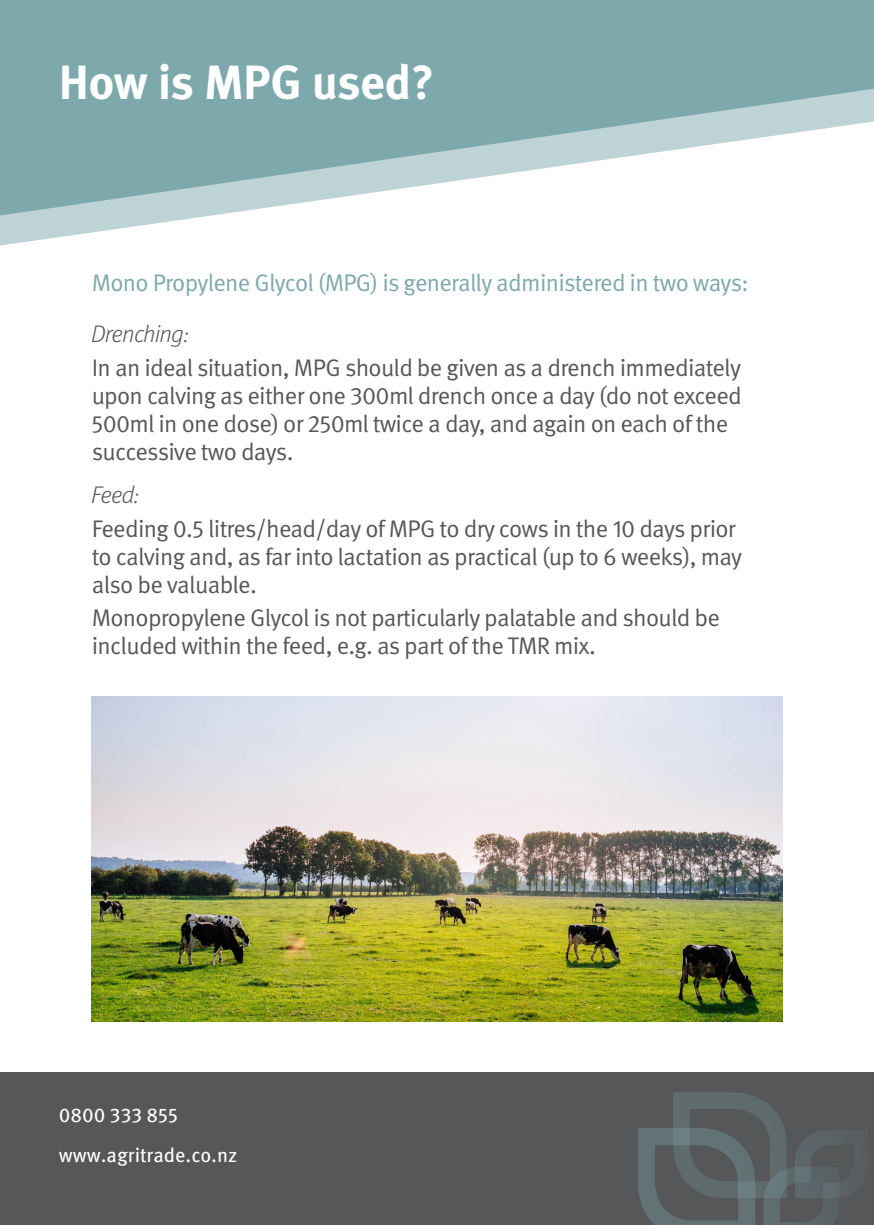
<style>
.page{position:relative;width:874px;height:1225px;background:#fff}
.page>*{position:absolute;margin:0;border:0;box-sizing:border-box;transform-origin:0 0}
.t1{font:700 48px "Meta Pro";letter-spacing:-.01em;color:#fff}
.t2{font:24px/28px "Meta Pro Norm";letter-spacing:-.03em;color:#555759}
.t3{font:24px "Meta Pro Norm";letter-spacing:-.03em;color:#7da8ac}
.t4{font:italic 300 24px "Meta Pro";letter-spacing:-.03em;color:#555759}
.t5{font:20px "Meta Pro";color:#fff}
</style>
<div class="page">
<svg style="left:0;top:215px;width:214px;height:30px;fill:#c6d9da"></svg>
<svg style="left:0;top:0;width:873px;height:215px;fill:#7da8ac"></svg>
<div style="left:0;top:1072px;width:873px;height:153px;background:#555759"></div>
<img style="left:638px;top:1092px;width:208px;height:133px">
<img style="left:92px;top:697px;width:689px;height:324px">
<p class="t1" style="left:59px;top:52px;width:377px">How is MPG used?</p>
<p class="t3" style="left:92px;top:265px;width:658px">Mono Propylene Glycol (MPG) is generally administered in two ways:</p>
<p class="t4" style="left:91px;top:317px;width:100px">Drenching:</p>
<p class="t2" style="left:92px;top:352px;width:651px">In an ideal situation, MPG should be given as a drench immediately upon calving as either one 300ml drench once a day (do not exceed 500ml in one dose) or 250ml twice a day, and again on each of the successive two days.</p>
<p class="t4" style="left:91px;top:477px;width:50px">Feed:</p>
<p class="t2" style="left:92px;top:513px;width:651px">Feeding 0.5 litres/head/day of MPG to dry cows in the 10 days prior to calving and, as far into lactation as practical (up to 6 weeks), may also be valuable.</p>
<p class="t2" style="left:92px;top:602px;width:629px">Monopropylene Glycol is not particularly palatable and should be included within the feed, e.g. as part of the TMR mix.</p>
<p class="t5" style="left:59px;top:1099px;width:121px">0800 333 855</p>
<p class="t5" style="left:59px;top:1139px;width:180px">www.agritrade.co.nz</p>
</div>
